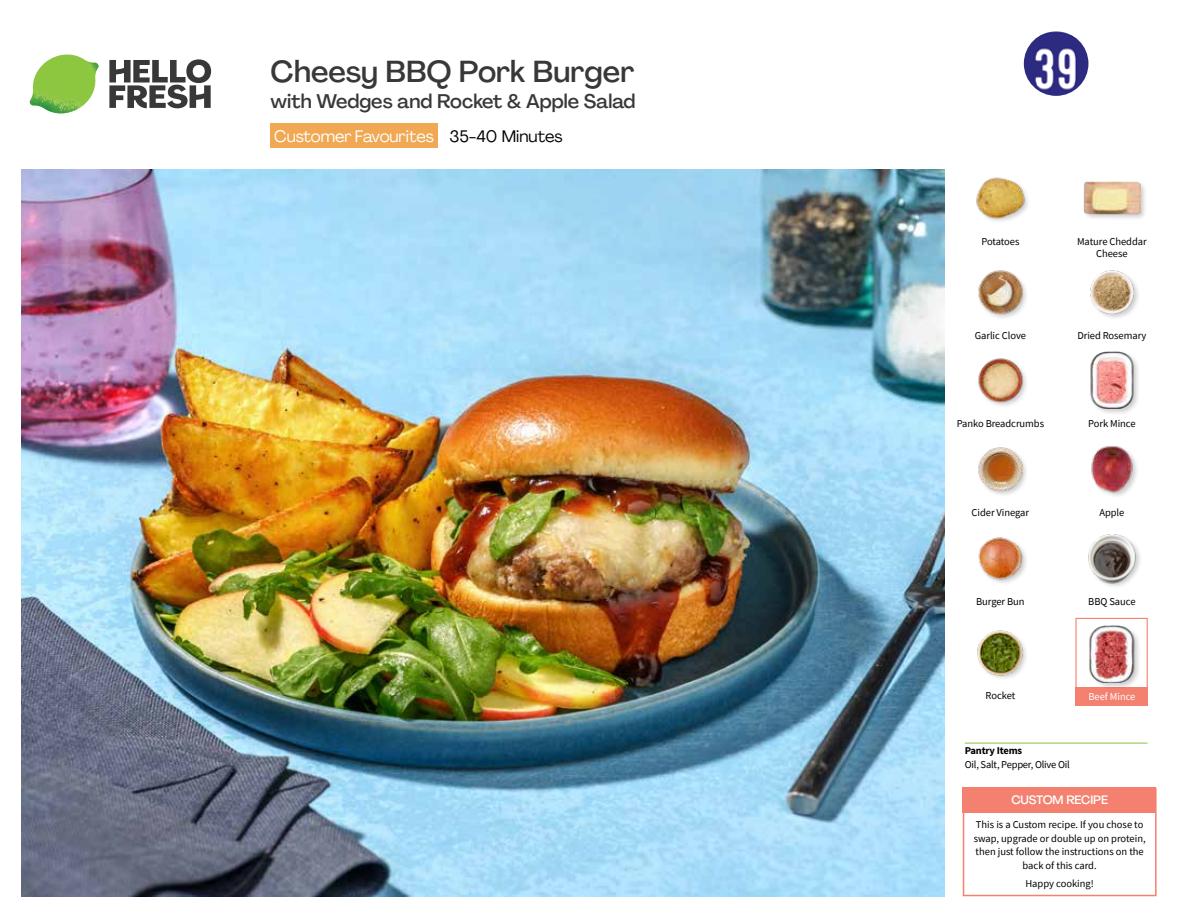
<style>
.page{position:relative;width:1188px;height:918px;background:#fff}
.page>*{position:absolute;margin:0;border:0;box-sizing:border-box;transform-origin:0 0}
.t1{font:500 30px "Agrandir";color:#383839}
.t2{font:500 19.5px "Agrandir";color:#383839}
.t3{font:16.5px "Agrandir";letter-spacing:-.005em;color:#fff}
.t4{font:500 12px "Agrandir";letter-spacing:-.01em;color:#fff}
.t5{font:10.5px/13.5px "Source Sans Pro";letter-spacing:-.005em;color:#000;text-align:center}
.t6{font:700 10.5px "Source Sans Pro";letter-spacing:-.02em;color:#000}
.t7{font:10.5px "Source Sans Pro";letter-spacing:-.005em;color:#fff}
.s1{color:#000}
</style>
<div class="page">
<svg style="left:109px;top:59px;width:102px;height:49px"></svg>
<img style="left:30px;top:55px;width:69px;height:59px">
<img style="left:21px;top:170px;width:924px;height:727px">
<div style="left:963px;top:788px;width:194px;height:108px;border:2px solid #f48070"></div>
<div style="left:963px;top:788px;width:193px;height:25px;background:#f48070"></div>
<hr style="left:965px;top:743px;width:183px;height:1px;background:#82c341">
<div style="left:271px;top:124px;width:167px;height:24px;background:#f0a853"></div>
<div style="left:1075px;top:618px;width:73px;height:72px;border:1px solid #f48070"></div>
<div style="left:1075px;top:687px;width:73px;height:19px;background:#f48070"></div>
<div style="left:1089px;top:624px;width:52px;height:65px;background:#000;opacity:.2"></div>
<img style="left:1089px;top:625px;width:51px;height:58px">
<img style="left:978px;top:537px;width:48px;height:46px">
<img style="left:977px;top:630px;width:49px;height:49px">
<img style="left:1088px;top:534px;width:52px;height:53px">
<img style="left:978px;top:358px;width:48px;height:48px">
<img style="left:978px;top:447px;width:48px;height:48px">
<img style="left:1091px;top:446px;width:46px;height:50px">
<div style="left:1090px;top:350px;width:51px;height:66px;background:#000;opacity:.2"></div>
<img style="left:1090px;top:351px;width:51px;height:58px">
<img style="left:976px;top:177px;width:52px;height:44px">
<img style="left:978px;top:270px;width:48px;height:48px">
<img style="left:1090px;top:270px;width:48px;height:48px">
<div style="left:1083px;top:181px;width:64px;height:40px;background:#000;opacity:.2"></div>
<img style="left:1083px;top:181px;width:58px;height:40px">
<svg style="left:1023px;top:31px;width:66px;height:65px"></svg>
<h1 class="t1" style="left:271px;top:53px;width:366px">Cheesy BBQ Pork Burger</h1>
<h2 class="t2" style="left:271px;top:89px;width:366px">with Wedges and Rocket &amp; Apple Salad</h2>
<h3 class="t3" style="left:274px;top:126px;width:290px">Customer Favourites <span class="s1">35-40 Minutes</span></h3>
<p class="t5" style="left:981px;top:234px;width:40px">Potatoes</p>
<p class="t5" style="left:1077px;top:235px;width:71px;line-height:12px">Mature Cheddar<br>Cheese</p>
<p class="t5" style="left:975px;top:328px;width:53px">Garlic Clove</p>
<p class="t5" style="left:1077px;top:328px;width:71px">Dried Rosemary</p>
<p class="t5" style="left:957px;top:417px;width:89px">Panko Breadcrumbs</p>
<p class="t5" style="left:1088px;top:417px;width:49px">Pork Mince</p>
<p class="t5" style="left:972px;top:506px;width:59px">Cider Vinegar</p>
<p class="t5" style="left:1099px;top:506px;width:27px">Apple</p>
<p class="t5" style="left:976px;top:595px;width:50px">Burger Bun</p>
<p class="t5" style="left:1088px;top:595px;width:49px">BBQ Sauce</p>
<p class="t5" style="left:986px;top:689px;width:31px">Rocket</p>
<p class="t6" style="left:965px;top:743px;width:59px">Pantry Items</p>
<p class="t5" style="left:965px;top:758px;width:107px">Oil, Salt, Pepper, Olive Oil</p>
<p class="t7" style="left:1089px;top:690px;width:48px">Beef Mince</p>
<p class="t4" style="left:1011px;top:792px;width:98px">CUSTOM RECIPE</p>
<p class="t5" style="left:974px;top:818px;width:174px">This is a Custom recipe. If you chose to swap, upgrade or double up on protein, then just follow the instructions on the back of this card.</p>
<p class="t5" style="left:1025px;top:876px;width:70px">Happy cooking!</p>
</div>
